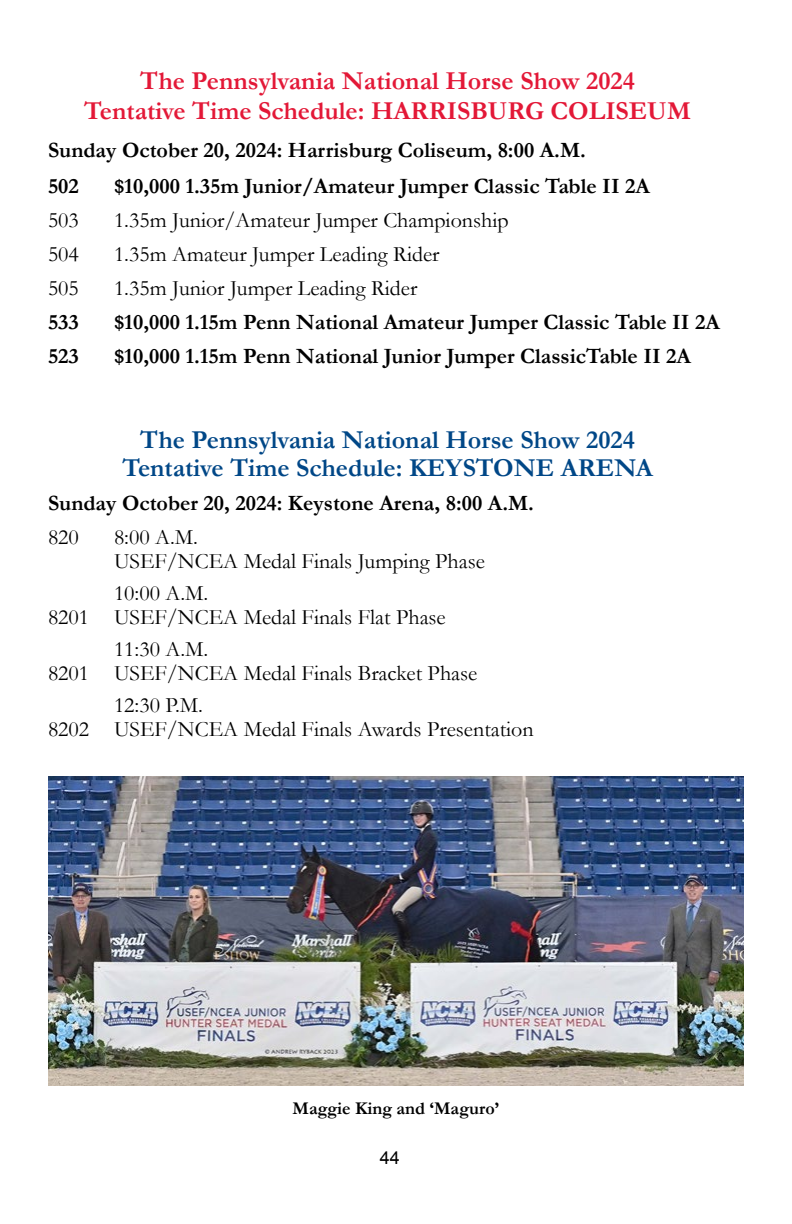
<style>
.page{position:relative;width:792px;height:1224px;background:#fff}
.page>*{position:absolute;margin:0;border:0;box-sizing:border-box;transform-origin:0 0}
.t1{font:700 26px/30px "Garamond";color:#e31837;text-align:center}
.t2{font:700 26px/28px "Garamond";color:#004787;text-align:center}
.t3{font:22px/24px "Garamond";color:#000}
.t4{font:700 22px/36px "Garamond";color:#000}
.t5{font:700 18px "Garamond";color:#000}
.t6{font:18px "Arial";color:#000}
</style>
<div class="page">
<img style="left:48px;top:776px;width:696px;height:310px">
<p class="t1" style="left:84px;top:65px;width:608px">The Pennsylvania National Horse Show 2024<br>Tentative Time Schedule: HARRISBURG COLISEUM</p>
<p class="t4" style="left:48px;top:131px;width:539px">Sunday October 20, 2024: Harrisburg Coliseum, 8:00 A.M.<br>502</p>
<p class="t4" style="left:114px;top:167px;width:537px">$10,000 1.35m Junior/Amateur Jumper Classic Table II 2A</p>
<p class="t3" style="left:48px;top:208px;width:32px">503</p>
<p class="t3" style="left:114px;top:208px;width:396px">1.35m Junior/Amateur Jumper Championship</p>
<p class="t3" style="left:48px;top:242px;width:32px">504</p>
<p class="t3" style="left:114px;top:242px;width:327px">1.35m Amateur Jumper Leading Rider</p>
<p class="t3" style="left:48px;top:276px;width:32px">505</p>
<p class="t3" style="left:114px;top:276px;width:305px">1.35m Junior Jumper Leading Rider</p>
<p class="t4" style="left:48px;top:303px;width:32px">533</p>
<p class="t4" style="left:114px;top:303px;width:607px">$10,000 1.15m Penn National Amateur Jumper Classic Table II 2A</p>
<p class="t4" style="left:48px;top:337px;width:32px">523</p>
<p class="t4" style="left:114px;top:337px;width:579px">$10,000 1.15m Penn National Junior Jumper ClassicTable II 2A</p>
<p class="t2" style="left:122px;top:425px;width:532px">The Pennsylvania National Horse Show 2024<br>Tentative Time Schedule: KEYSTONE ARENA</p>
<p class="t4" style="left:48px;top:485px;width:487px">Sunday October 20, 2024: Keystone Arena, 8:00 A.M.</p>
<p class="t3" style="left:48px;top:525px;width:32px">820</p>
<p class="t3" style="left:114px;top:525px;width:372px">8:00 A.M.<br>USEF/NCEA Medal Finals Jumping Phase</p>
<p class="t3" style="left:48px;top:581px;width:399px;text-indent:66px">10:00 A.M.<br>8201 USEF/NCEA Medal Finals Flat Phase</p>
<p class="t3" style="left:48px;top:637px;width:431px;text-indent:66px">11:30 A.M.<br>8201 USEF/NCEA Medal Finals Bracket Phase</p>
<p class="t3" style="left:48px;top:693px;width:487px;text-indent:66px">12:30 P.M.<br>8202 USEF/NCEA Medal Finals Awards Presentation</p>
<p class="t5" style="left:293px;top:1097px;width:208px">Maggie King and ‘Maguro’</p>
<p class="t6" style="left:380px;top:1146px;width:22px">44</p>
</div>
